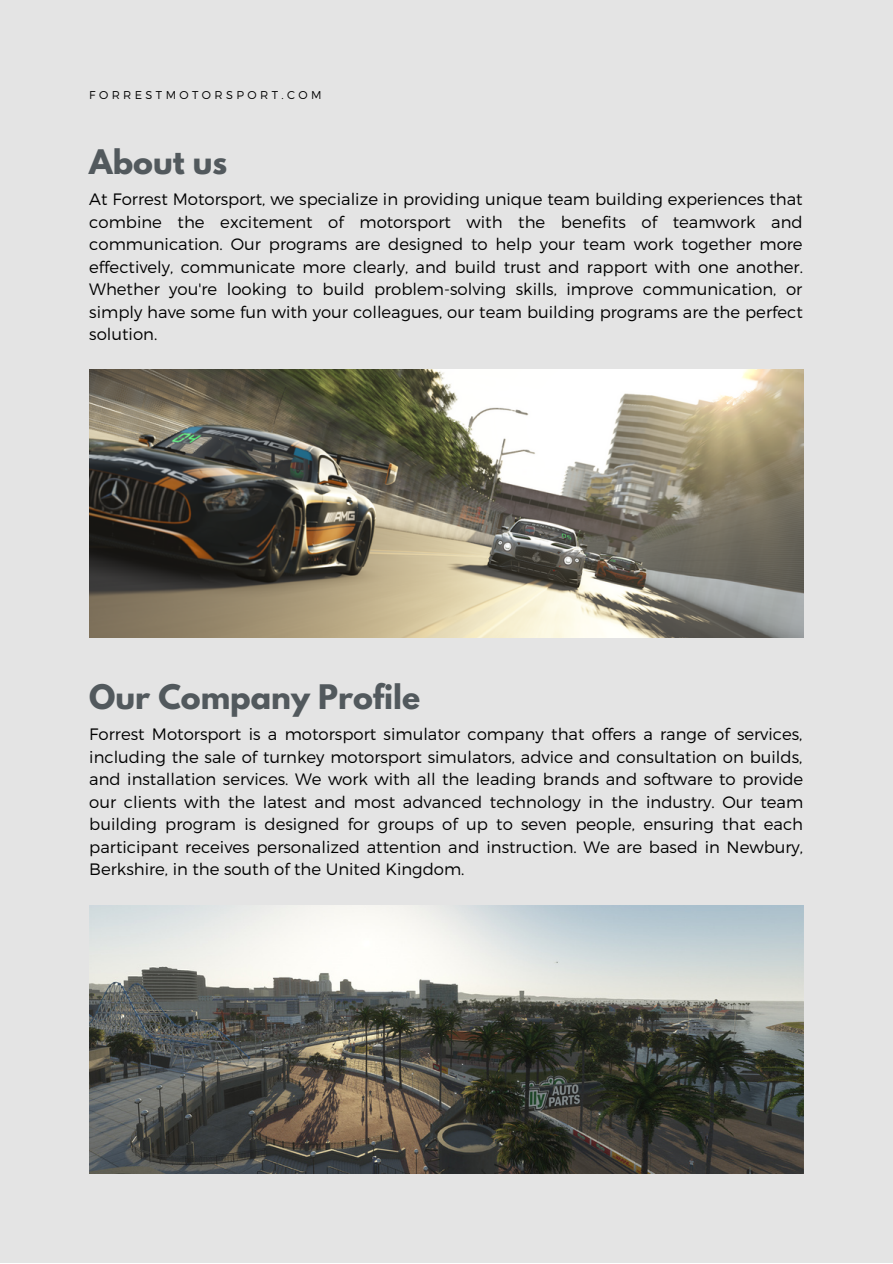
<style>
.page{position:relative;width:893px;height:1264px;background:#fff}
.page>*{position:absolute;margin:0;border:0;box-sizing:border-box;transform-origin:0 0}
.t1{font:700 30px "League Spartan";color:#52595d}
.t2{font:300 16.5px/22.5px "Montserrat";color:#000;text-align:justify}
.t3{font:300 11.4px "Montserrat";letter-spacing:.3em;color:#000}
</style>
<div class="page">
<div style="left:0;top:0;width:892px;height:1262px;background:#e4e4e4"></div>
<img style="left:89px;top:905px;width:714px;height:267px">
<img style="left:89px;top:370px;width:714px;height:267px">
<p class="t3" style="left:89px;top:88px;width:234px">FORRESTMOTORSPORT.COM</p>
<h1 class="t1" style="left:89px;top:146px;width:139px">About us</h1>
<p class="t2" style="left:89px;top:187px;width:715px">At Forrest Motorsport, we specialize in providing unique team building experiences that combine the excitement of motorsport with the benefits of teamwork and communication. Our programs are designed to help your team work together more effectively, communicate more clearly, and build trust and rapport with one another.<br>Whether you're looking to build problem-solving skills, improve communication, or simply have some fun with your colleagues, our team building programs are the perfect solution.</p>
<h1 class="t1" style="left:89px;top:682px;width:332px">Our Company Profile</h1>
<p class="t2" style="left:89px;top:722px;width:715px">Forrest Motorsport is a motorsport simulator company that offers a range of services, including the sale of turnkey motorsport simulators, advice and consultation on builds, and installation services. We work with all the leading brands and software to provide our clients with the latest and most advanced technology in the industry. Our team building program is designed for groups of up to seven people, ensuring that each participant receives personalized attention and instruction. We are based in Newbury, Berkshire, in the south of the United Kingdom.</p>
</div>
